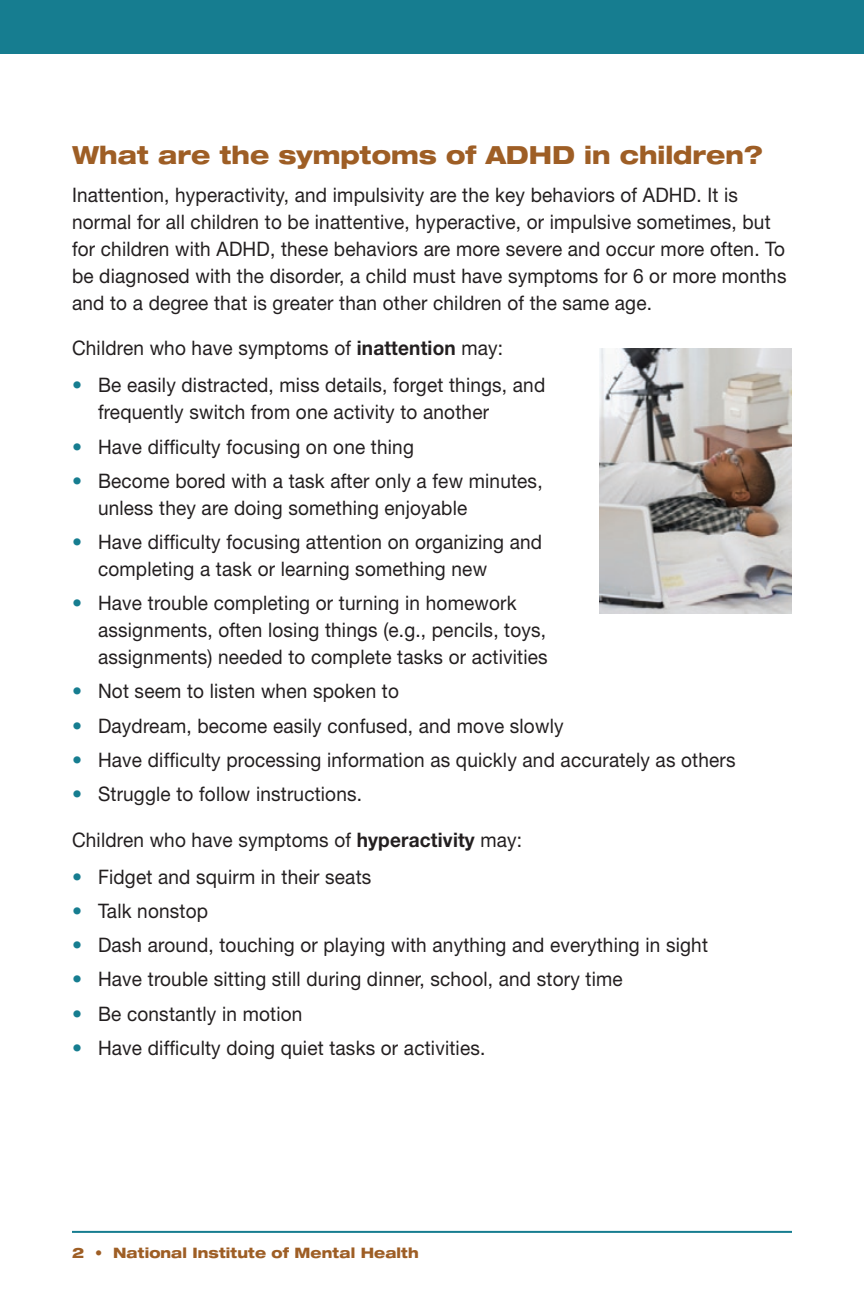
<style>
.page{position:relative;width:864px;height:1296px;background:#fff}
.page>*{position:absolute;margin:0;border:0;box-sizing:border-box;transform-origin:0 0}
._1a__Header{font:800 expanded 25px "Helvetica Neue";color:#9e5e25;scale:.95 1}
._3a__Bullet-body_tex{font:20px/27px "Helvetica Neue";letter-spacing:.01em;color:#231f20;scale:.95 1}
._2a__Body_Text{font:20px/27px "Helvetica Neue";letter-spacing:.01em;color:#231f20;scale:.95 1}
._2b__Body_Text_-_bef{font:20px "Helvetica Neue";letter-spacing:.01em;color:#231f20;scale:.95 1}
.z_Footer{font:800 expanded 14.4px "Helvetica Neue";letter-spacing:.005em;color:#9e5e25;scale:.95 1}
.s1{font-weight:700}
.s2{font-weight:700;color:#167d90}
.s3{font-weight:900;font-stretch:normal}
</style>
<div class="page">
<div style="left:0;top:0;width:864px;height:54px;background:#167d90"></div>
<hr style="left:72px;top:1231px;width:720px;height:2px;background:#167d90">
<img style="left:599px;top:348px;width:193px;height:266px">
<p class="_1a__Header" style="left:72px;top:139px;width:729px">What are the symptoms of ADHD in children?</p>
<p class="_2a__Body_Text" style="left:72px;top:181px;width:754px">Inattention, hyperactivity, and impulsivity are the key behaviors of ADHD. It is normal for all children to be inattentive, hyperactive, or impulsive sometimes, but for children with ADHD, these behaviors are more severe and occur more often. To be diagnosed with the disorder, a child must have symptoms for 6 or more months and to a degree that is greater than other children of the same age.</p>
<p class="_2b__Body_Text_-_bef" style="left:72px;top:336px;width:455px">Children who have symptoms of <span class="s1">inattention</span> may:</p>
<p class="_3a__Bullet-body_tex" style="left:98px;top:371px;width:472px;text-indent:-26px"><span class="s2">•</span> Be easily distracted, miss details, forget things, and frequently switch from one activity to another</p>
<p class="_3a__Bullet-body_tex" style="left:72px;top:433px;width:361px"><span class="s2">•</span> Have difficulty focusing on one thing</p>
<p class="_3a__Bullet-body_tex" style="left:98px;top:467px;width:470px;text-indent:-26px"><span class="s2">•</span> Become bored with a task after only a few minutes, unless they are doing something enjoyable</p>
<p class="_3a__Bullet-body_tex" style="left:98px;top:528px;width:469px;text-indent:-26px"><span class="s2">•</span> Have difficulty focusing attention on organizing and completing a task or learning something new</p>
<p class="_3a__Bullet-body_tex" style="left:98px;top:589px;width:475px;text-indent:-26px"><span class="s2">•</span> Have trouble completing or turning in homework assignments, often losing things (e.g., pencils, toys, assignments) needed to complete tasks or activities</p>
<p class="_3a__Bullet-body_tex" style="left:72px;top:677px;width:346px"><span class="s2">•</span> Not seem to listen when spoken to</p>
<p class="_3a__Bullet-body_tex" style="left:72px;top:712px;width:519px"><span class="s2">•</span> Daydream, become easily confused, and move slowly</p>
<p class="_3a__Bullet-body_tex" style="left:72px;top:746px;width:700px"><span class="s2">•</span> Have difficulty processing information as quickly and accurately as others</p>
<p class="_3a__Bullet-body_tex" style="left:72px;top:780px;width:307px"><span class="s2">•</span> Struggle to follow instructions.</p>
<p class="_2b__Body_Text_-_bef" style="left:72px;top:828px;width:475px">Children who have symptoms of <span class="s1">hyperactivity</span> may:</p>
<p class="_3a__Bullet-body_tex" style="left:72px;top:863px;width:317px"><span class="s2">•</span> Fidget and squirm in their seats</p>
<p class="_3a__Bullet-body_tex" style="left:72px;top:897px;width:145px"><span class="s2">•</span> Talk nonstop</p>
<p class="_3a__Bullet-body_tex" style="left:72px;top:931px;width:671px"><span class="s2">•</span> Dash around, touching or playing with anything and everything in sight</p>
<p class="_3a__Bullet-body_tex" style="left:72px;top:965px;width:581px"><span class="s2">•</span> Have trouble sitting still during dinner, school, and story time</p>
<p class="_3a__Bullet-body_tex" style="left:72px;top:1000px;width:244px"><span class="s2">•</span> Be constantly in motion</p>
<p class="_3a__Bullet-body_tex" style="left:72px;top:1034px;width:437px"><span class="s2">•</span> Have difficulty doing quiet tasks or activities.</p>
<p class="z_Footer" style="left:95px;top:1244px;width:342px"><span class="s3">•</span> National Institute of Mental Health</p>
</div>
